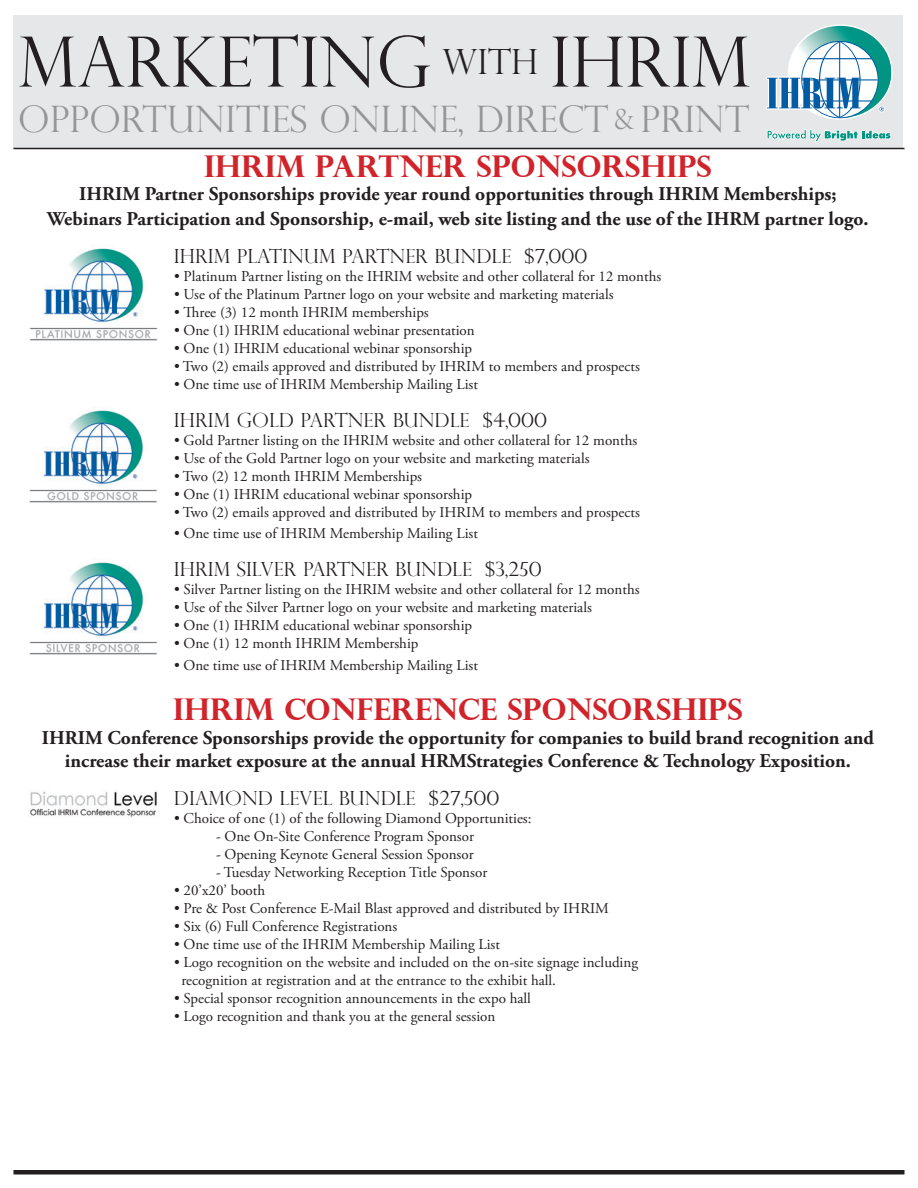
<style>
.page{position:relative;width:918px;height:1188px;background:#fff}
.page>*{position:absolute;margin:0;border:0;box-sizing:border-box;transform-origin:0 0}
.t1{font:300 69.45px "Perpetua Titling";color:#231f20}
.t2{font:300 36.45px "Perpetua Titling";color:#939598}
.t3{font:700 30px "Perpetua Titling";color:#d1232a}
.t4{font:700 19.5px/25.2px "Adobe Garamond Pro";color:#231f20;text-align:center}
.t5{font:300 19.5px "Perpetua Titling";color:#231f20}
.t6{font:15px/18px "Adobe Garamond Pro";color:#231f20}
.s1{font-size:27.45px}
</style>
<div class="page">
<div style="left:14px;top:15px;width:889px;height:133px;background:#e6e7e9"></div>
<svg style="left:766px;top:24px;width:127px;height:118px"></svg>
<img style="left:29px;top:248px;width:129px;height:93px">
<img style="left:29px;top:410px;width:128px;height:93px">
<img style="left:29px;top:562px;width:128px;height:93px">
<hr style="left:14px;top:148px;width:890px;height:1px;background:#231f20">
<hr style="left:14px;top:1170px;width:890px;height:4px;background:#231f20">
<img style="left:30px;top:791px;width:127px;height:27px">
<h1 class="t1" style="left:18px;top:20px;width:734px">MARKETING <sup>WITH</sup> IHRIM</h1>
<h2 class="t2" style="left:18px;top:97px;width:733px">OPPORTUNITIES ONLINE, DIRECT <span class="s1">&amp;</span> PRINT</h2>
<h3 class="t3" style="left:204px;top:147px;width:509px">IHRIM PARTNER SPONSORSHIPS</h3>
<h3 class="t4" style="left:47px;top:182px;width:823px">IHRIM Partner Sponsorships provide year round opportunities through IHRIM Memberships;<br>Webinars Participation and Sponsorship, e-mail, web site listing and the use of the IHRM partner logo.</h3>
<h3 class="t5" style="left:174px;top:244px;width:415px">IHRIM PLATINUM PARTNER BUNDLE $7,000</h3>
<p class="t6" style="left:174px;top:268px;width:489px">• Platinum Partner listing on the IHRIM website and other collateral for 12 months</p>
<p class="t6" style="left:174px;top:286px;width:441px">• Use of the Platinum Partner logo on your website and marketing materials</p>
<p class="t6" style="left:174px;top:304px;width:256px">• Three (3) 12 month IHRIM memberships</p>
<p class="t6" style="left:174px;top:322px;width:302px">• One (1) IHRIM educational webinar presentation</p>
<p class="t6" style="left:174px;top:340px;width:300px">• One (1) IHRIM educational webinar sponsorship</p>
<p class="t6" style="left:174px;top:358px;width:467px">• Two (2) emails approved and distributed by IHRIM to members and prospects</p>
<p class="t6" style="left:174px;top:376px;width:306px">• One time use of IHRIM Membership Mailing List</p>
<h3 class="t5" style="left:174px;top:408px;width:375px">IHRIM GOLD PARTNER BUNDLE $4,000</h3>
<p class="t6" style="left:174px;top:432px;width:465px">• Gold Partner listing on the IHRIM website and other collateral for 12 months</p>
<p class="t6" style="left:174px;top:450px;width:417px">• Use of the Gold Partner logo on your website and marketing materials</p>
<p class="t6" style="left:174px;top:468px;width:250px">• Two (2) 12 month IHRIM Memberships</p>
<p class="t6" style="left:174px;top:486px;width:300px">• One (1) IHRIM educational webinar sponsorship</p>
<p class="t6" style="left:174px;top:504px;width:467px">• Two (2) emails approved and distributed by IHRIM to members and prospects</p>
<p class="t6" style="left:174px;top:525px;width:306px">• One time use of IHRIM Membership Mailing List</p>
<h3 class="t5" style="left:174px;top:557px;width:369px">IHRIM SILVER PARTNER BUNDLE $3,250</h3>
<p class="t6" style="left:174px;top:581px;width:467px">• Silver Partner listing on the IHRIM website and other collateral for 12 months</p>
<p class="t6" style="left:174px;top:599px;width:419px">• Use of the Silver Partner logo on your website and marketing materials</p>
<p class="t6" style="left:174px;top:617px;width:300px">• One (1) IHRIM educational webinar sponsorship</p>
<p class="t6" style="left:174px;top:635px;width:246px">• One (1) 12 month IHRIM Membership</p>
<p class="t6" style="left:174px;top:657px;width:306px">• One time use of IHRIM Membership Mailing List</p>
<h3 class="t3" style="left:173px;top:691px;width:571px">IHRIM CONFERENCE SPONSORSHIPS</h3>
<h3 class="t4" style="left:42px;top:726px;width:834px;line-height:23.4px">IHRIM Conference Sponsorships provide the opportunity for companies to build brand recognition and increase their market exposure at the annual HRMStrategies Conference &amp; Technology Exposition.</h3>
<h3 class="t5" style="left:174px;top:786px;width:327px">DIAMOND LEVEL BUNDLE $27,500</h3>
<p class="t6" style="left:174px;top:810px;width:359px">• Choice of one (1) of the following Diamond Opportunities:</p>
<p class="t6" style="left:216px;top:828px;width:260px">- One On-Site Conference Program Sponsor</p>
<p class="t6" style="left:216px;top:846px;width:259px">- Opening Keynote General Session Sponsor</p>
<p class="t6" style="left:216px;top:864px;width:273px">- Tuesday Networking Reception Title Sponsor</p>
<p class="t6" style="left:174px;top:882px;width:93px">• 20’x20’ booth</p>
<p class="t6" style="left:174px;top:900px;width:436px">• Pre &amp; Post Conference E-Mail Blast approved and distributed by IHRIM</p>
<p class="t6" style="left:174px;top:918px;width:225px">• Six (6) Full Conference Registrations</p>
<p class="t6" style="left:174px;top:936px;width:328px">• One time use of the IHRIM Membership Mailing List</p>
<p class="t6" style="left:182px;top:954px;width:458px;text-indent:-8px">• Logo recognition on the website and included on the on-site signage including recognition at registration and at the entrance to the exhibit hall.</p>
<p class="t6" style="left:174px;top:990px;width:358px">• Special sponsor recognition announcements in the expo hall</p>
<p class="t6" style="left:174px;top:1008px;width:323px">• Logo recognition and thank you at the general session</p>
</div>
